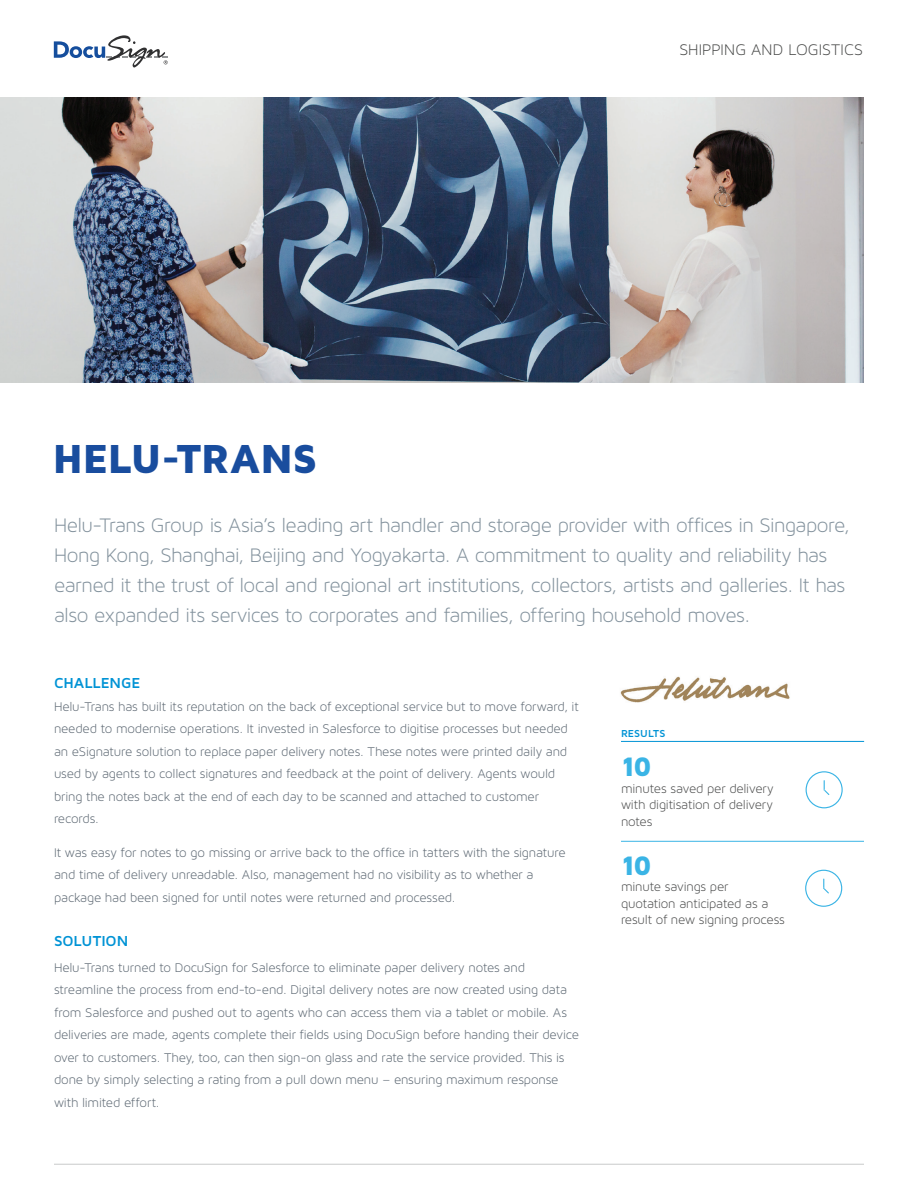
<style>
.page{position:relative;width:918px;height:1188px;background:#fff}
.page>*{position:absolute;margin:0;border:0;box-sizing:border-box;transform-origin:0 0}
.t1{font:900 42px "Maven Pro";letter-spacing:-.015em;color:#194d9e}
.t2{font:900 27.6px "Maven Pro";color:#3ab4e5}
.t3{font:21px/30px "Maven Pro Light 300";letter-spacing:-.03em;color:#83929d}
.t4{font:16.5px "Maven Pro Light 300";letter-spacing:.005em;color:#484948}
.t5{font:700 15px "Maven Pro";color:#0093d5}
.t6{font:13.5px/22.5px "Maven Pro Light 300";letter-spacing:-.015em;color:#5b6671}
.t7{font:13.5px/16.5px "Maven Pro Light 300";letter-spacing:-.015em;color:#4a4b4b;text-align:justify}
.t8{font:700 10.5px "Maven Pro";letter-spacing:.005em;color:#0093d5}
</style>
<div class="page">
<svg style="left:54px;top:35px;width:114px;height:32px"></svg>
<hr style="left:54px;top:1164px;width:810px;height:1px;background:#919395">
<hr style="left:621px;top:741px;width:243px;height:1px;background:#0093d5">
<img style="left:620px;top:676px;width:170px;height:27px">
<hr style="left:621px;top:841px;width:243px;height:1px;background:#3ab4e5">
<svg style="left:806px;top:771px;width:37px;height:37px"></svg>
<img style="left:0;top:97px;width:864px;height:285px">
<svg style="left:805px;top:870px;width:37px;height:37px"></svg>
<h1 class="t1" style="left:52px;top:433px;width:267px">HELU-TRANS</h1>
<p class="t4" style="left:679px;top:41px;width:185px">SHIPPING AND LOGISTICS</p>
<p class="t3" style="left:54px;top:510px;width:797px">Helu-Trans Group is Asia’s leading art handler and storage provider with offices in Singapore, Hong Kong, Shanghai, Beijing and Yogyakarta. A commitment to quality and reliability has earned it the trust of local and regional art institutions, collectors, artists and galleries. It has also expanded its services to corporates and families, offering household moves.</p>
<p class="t5" style="left:54px;top:674px;width:88px">CHALLENGE</p>
<p class="t6" style="left:54px;top:695px;width:526px">Helu-Trans has built its reputation on the back of exceptional service but to move forward, it needed to modernise operations. It invested in Salesforce to digitise processes but needed an eSignature solution to replace paper delivery notes. These notes were printed daily and used by agents to collect signatures and feedback at the point of delivery. Agents would bring the notes back at the end of each day to be scanned and attached to customer records.</p>
<p class="t6" style="left:54px;top:841px;width:513px">It was easy for notes to go missing or arrive back to the office in tatters with the signature and time of delivery unreadable. Also, management had no visibility as to whether a package had been signed for until notes were returned and processed.</p>
<p class="t5" style="left:54px;top:931px;width:76px">SOLUTION</p>
<p class="t6" style="left:54px;top:956px;width:526px">Helu-Trans turned to DocuSign for Salesforce to eliminate paper delivery notes and streamline the process from end-to-end. Digital delivery notes are now created using data from Salesforce and pushed out to agents who can access them via a tablet or mobile. As deliveries are made, agents complete their fields using DocuSign before handing their device over to customers. They, too, can then sign-on glass and rate the service provided. This is done by simply selecting a rating from a pull down menu – ensuring maximum response with limited effort.</p>
<p class="t8" style="left:621px;top:727px;width:46px">RESULTS</p>
<h2 class="t2" style="left:621px;top:749px;width:32px">10</h2>
<p class="t7" style="left:621px;top:780px;width:154px">minutes saved per delivery with digitisation of delivery notes</p>
<h2 class="t2" style="left:621px;top:848px;width:32px">10</h2>
<p class="t7" style="left:621px;top:878px;width:166px;text-align:left">minute savings per quotation anticipated as a result of new signing process</p>
</div>
